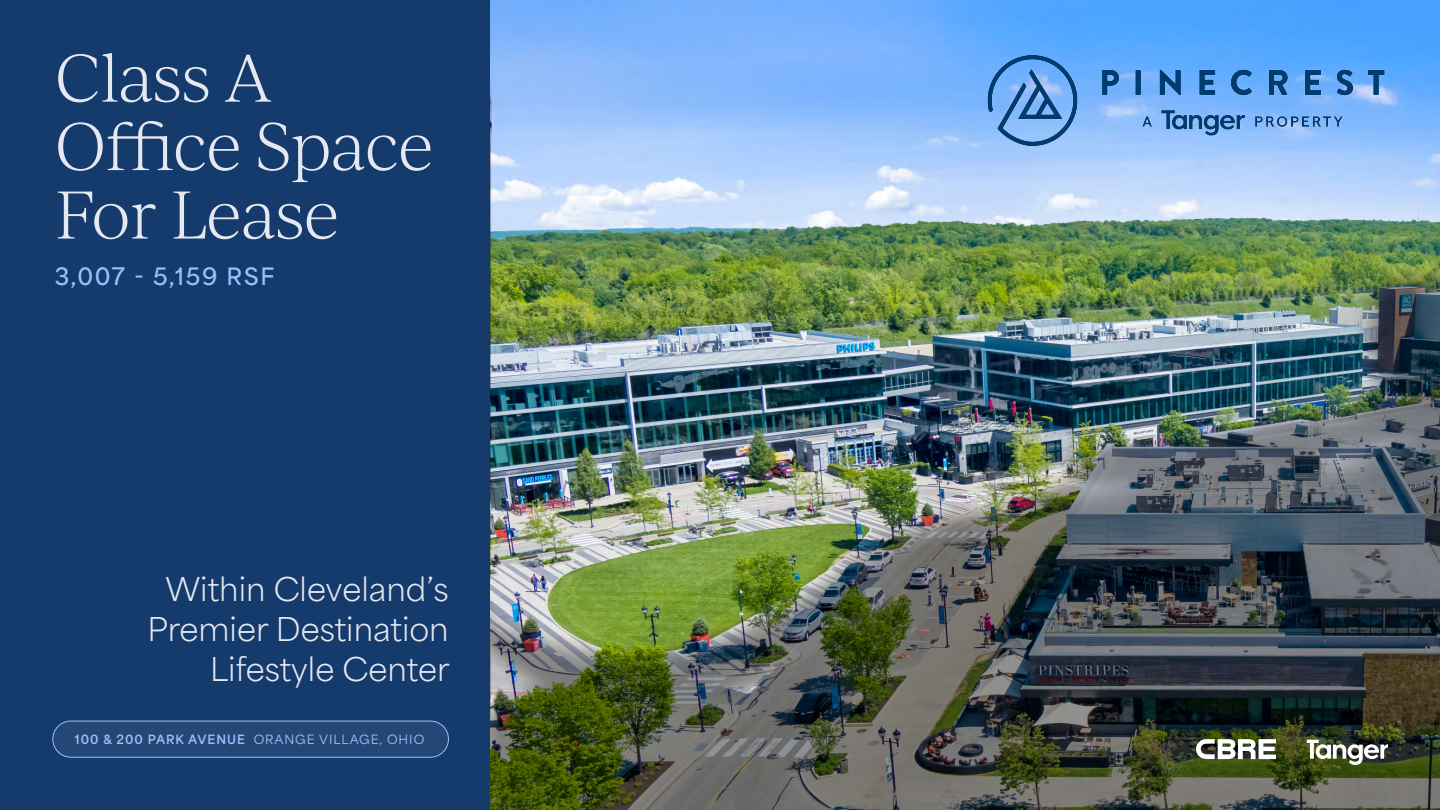
<style>
.page{position:relative;width:1440px;height:810px;background:#fff}
.page>*{position:absolute;margin:0;border:0;box-sizing:border-box;transform-origin:0 0}
.t1{font:300 64.5px/68.4px "Ivy Journal";letter-spacing:-.02em;color:#e5e8f0}
.t2{font:300 30.75px/39.9px "Area Normal";color:#e5e8f0;text-align:right}
.t3{font:700 22.5px "Area Normal";letter-spacing:.08em;color:#98c0fc}
.t4{font:500 12px "Area Normal";letter-spacing:.08em;color:#98c0fc}
.s1{font-weight:800}
</style>
<div class="page">
<div style="left:0;top:0;width:496px;height:810px;background:#153a6c"></div>
<img style="left:490px;top:0;width:950px;height:810px">
<svg style="left:1196px;top:739px;width:80px;height:20px"></svg>
<svg style="left:1307px;top:740px;width:81px;height:25px"></svg>
<img style="left:985px;top:52px;width:403px;height:96px">
<div style="left:53px;top:721px;width:395px;height:36px;background:#254776;border-radius:18px"></div>
<div style="left:52px;top:721px;width:397px;height:37px;border:1px solid #98c0fc;border-radius:18px"></div>
<h1 class="t1" style="left:55px;top:41px;width:380px">Class A<br>Office Space<br>For Lease</h1>
<p class="t3" style="left:55px;top:256px;width:221px">3,007 - 5,159 RSF</p>
<p class="t2" style="left:147px;top:566px;width:304px">Within Cleveland’s<br>Premier Destination<br>Lifestyle Center</p>
<p class="t4" style="left:75px;top:729px;width:351px"><span class="s1">100 &amp; 200 PARK AVENUE</span> ORANGE VILLAGE, OHIO</p>
</div>
